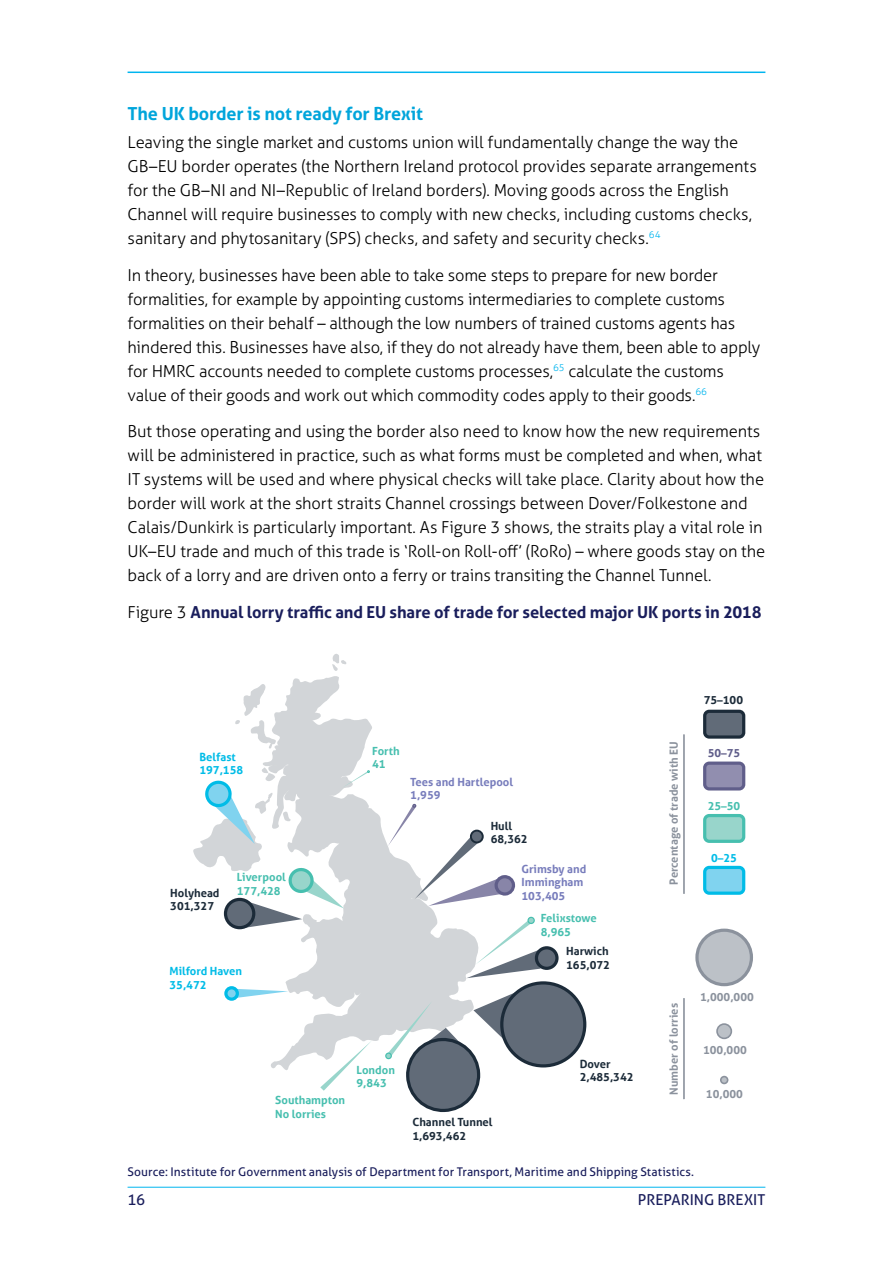
<style>
.page{position:relative;width:893px;height:1263px;background:#fff}
.page>*{position:absolute;margin:0;border:0;box-sizing:border-box;transform-origin:0 0}
.t1{font:700 18px "Aller";letter-spacing:-.01em;color:#00a5db}
.t2{font:300 16.5px/24px "Aller";letter-spacing:-.01em;color:#000}
.t3{font:700 16.5px "Aller";letter-spacing:-.005em;color:#1a1e5c}
.t4{font:15px "Aller";letter-spacing:.005em;color:#1a1e5c}
.t5{font:12px "Aller";letter-spacing:.005em;color:#1a1e5c}
.t6{font:700 11.25px/13.5px "Aller";color:#1c2b39}
.t7{font:700 11.25px/13.5px "Aller";color:#47bfaf}
.t8{font:700 11.25px "Aller";color:#8b929d}
.t9{font:700 11.25px/13.5px "Aller";color:#787dbc}
.t10{font:700 11.25px/13.5px "Aller";color:#00bce7}
.t11{font:700 11.25px "Aller";color:#605e8a}
.s1{font-weight:300;color:#000}
</style>
<div class="page">
<hr style="left:128px;top:1187px;width:637px;height:1px;background:#00b5ef">
<hr style="left:128px;top:72px;width:637px;height:1px;background:#00b5ef">
<svg style="left:263px;top:676px;width:205px;height:394px"></svg>
<svg style="left:235px;top:683px;width:44px;height:66px"></svg>
<svg style="left:332px;top:654px;width:15px;height:17px"></svg>
<div style="left:502px;top:983px;width:83px;height:83px;background:#616b78;border-radius:50%"></div>
<div style="left:500px;top:981px;width:86px;height:86px;border:3px solid #1c2b39;border-radius:50%"></div>
<div style="left:536px;top:948px;width:21px;height:20px;background:#616b78;border-radius:50%"></div>
<div style="left:535px;top:946px;width:24px;height:24px;border:3px solid #1c2b39;border-radius:50%"></div>
<div style="left:496px;top:876px;width:18px;height:18px;background:#8885a8;border-radius:50%"></div>
<div style="left:494px;top:875px;width:21px;height:21px;border:3px solid #605e8a;border-radius:50%"></div>
<div style="left:224px;top:898px;width:31px;height:31px;border:3px solid #1c2b39;border-radius:50%"></div>
<svg style="left:386px;top:988px;width:140px;height:125px"></svg>
<div style="left:385px;top:1052px;width:7px;height:7px;border:1px solid #47bfaf;border-radius:50%"></div>
<svg style="left:388px;top:804px;width:113px;height:102px"></svg>
<div style="left:705px;top:711px;width:39px;height:26px;background:#616b78;border-radius:5px"></div>
<div style="left:703px;top:710px;width:42px;height:29px;border:3px solid #1c2b39;border-radius:5px"></div>
<div style="left:705px;top:763px;width:39px;height:26px;background:#918eaf;border-radius:5px"></div>
<div style="left:703px;top:761px;width:42px;height:29px;border:3px solid #605e8a;border-radius:5px"></div>
<div style="left:705px;top:815px;width:39px;height:26px;background:#98d5cb;border-radius:5px"></div>
<div style="left:703px;top:814px;width:42px;height:29px;border:3px solid #47bfaf;border-radius:5px"></div>
<div style="left:705px;top:867px;width:39px;height:26px;background:#80d3ef;border-radius:5px"></div>
<div style="left:703px;top:866px;width:42px;height:29px;border:3px solid #00bce7;border-radius:5px"></div>
<div style="left:697px;top:930px;width:54px;height:55px;background:#bcc1c7;border-radius:50%"></div>
<div style="left:695px;top:928px;width:58px;height:58px;border:3px solid #8b929d;border-radius:50%"></div>
<div style="left:717px;top:1024px;width:14px;height:14px;background:#bcc1c7;border-radius:50%"></div>
<div style="left:716px;top:1023px;width:16px;height:16px;border:2px solid #8b929d;border-radius:50%"></div>
<div style="left:721px;top:1076px;width:7px;height:7px;background:#bcc1c7;border-radius:50%"></div>
<div style="left:720px;top:1076px;width:8px;height:8px;border:2px solid #8b929d;border-radius:50%"></div>
<svg style="left:320px;top:1040px;width:52px;height:51px"></svg>
<svg style="left:238px;top:989px;width:50px;height:9px"></svg>
<div style="left:226px;top:988px;width:11px;height:11px;background:#80d3ef;border-radius:50%"></div>
<div style="left:224px;top:986px;width:15px;height:15px;border:3px solid #00bce7;border-radius:50%"></div>
<svg style="left:463px;top:917px;width:78px;height:61px"></svg>
<div style="left:527px;top:917px;width:8px;height:7px;border:1px solid #47bfaf;border-radius:50%"></div>
<hr style="left:683px;top:998px;width:2px;height:101px;background:#8b929d">
<hr style="left:683px;top:734px;width:2px;height:160px;background:#8b929d">
<svg style="left:193px;top:767px;width:177px;height:161px"></svg>
<p class="t1" style="left:128px;top:102px;width:297px">The UK border is not ready for Brexit</p>
<p class="t2" style="left:128px;top:130px;width:631px">Leaving the single market and customs union will fundamentally change the way the GB–EU border operates (the Northern Ireland protocol provides separate arrangements for the GB–NI and NI–Republic of Ireland borders). Moving goods across the English Channel will require businesses to comply with new checks, including customs checks, sanitary and phytosanitary (SPS) checks, and safety and security checks.<sup>64</sup></p>
<p class="t2" style="left:128px;top:263px;width:634px">In theory, businesses have been able to take some steps to prepare for new border formalities, for example by appointing customs intermediaries to complete customs formalities on their behalf – although the low numbers of trained customs agents has hindered this. Businesses have also, if they do not already have them, been able to apply for HMRC accounts needed to complete customs processes,<sup>65</sup> calculate the customs value of their goods and work out which commodity codes apply to their goods.<sup>66</sup></p>
<p class="t2" style="left:128px;top:420px;width:639px">But those operating and using the border also need to know how the new requirements will be administered in practice, such as what forms must be completed and when, what IT systems will be used and where physical checks will take place. Clarity about how the border will work at the short straits Channel crossings between Dover/Folkestone and Calais/Dunkirk is particularly important. As Figure 3 shows, the straits play a vital role in UK–EU trade and much of this trade is ‘Roll-on Roll-off’ (RoRo) – where goods stay on the back of a lorry and are driven onto a ferry or trains transiting the Channel Tunnel.</p>
<p class="t3" style="left:128px;top:602px;width:635px"><span class="s1">Figure 3</span> Annual lorry traffic and EU share of trade for selected major UK ports in 2018</p>
<p class="t10" style="left:199px;top:750px;width:45px">Belfast<br>197,158</p>
<p class="t6" style="left:170px;top:886px;width:51px">Holyhead<br>301,327</p>
<p class="t7" style="left:237px;top:870px;width:50px">Liverpool<br>177,428</p>
<p class="t10" style="left:169px;top:964px;width:74px">Milford Haven<br>35,472</p>
<p class="t7" style="left:372px;top:744px;width:29px">Forth<br>41</p>
<p class="t9" style="left:410px;top:775px;width:104px">Tees and Hartlepool<br>1,959</p>
<p class="t6" style="left:491px;top:819px;width:39px">Hull<br>68,362</p>
<p class="t9" style="left:522px;top:862px;width:66px">Grimsby and<br>Immingham<br>103,405</p>
<p class="t7" style="left:541px;top:911px;width:58px">Felixstowe<br>8,965</p>
<p class="t6" style="left:566px;top:944px;width:45px">Harwich<br>165,072</p>
<p class="t7" style="left:275px;top:1093px;width:71px">Southampton<br>No lorries</p>
<p class="t7" style="left:357px;top:1063px;width:40px">London<br>9,843</p>
<p class="t6" style="left:412px;top:1115px;width:82px">Channel Tunnel<br>1,693,462</p>
<p class="t6" style="left:580px;top:1057px;width:55px">Dover<br>2,485,342</p>
<p class="t8" style="left:667px;top:885px;width:145px;rotate:-90deg">Percentage of trade with EU</p>
<p class="t6" style="left:704px;top:693px;width:41px">75–100</p>
<p class="t11" style="left:708px;top:746px;width:34px">50–75</p>
<p class="t7" style="left:708px;top:799px;width:34px">25–50</p>
<p class="t10" style="left:711px;top:851px;width:27px">0–25</p>
<p class="t8" style="left:667px;top:1095px;width:93px;rotate:-90deg">Number of lorries</p>
<p class="t8" style="left:700px;top:990px;width:55px">1,000,000</p>
<p class="t8" style="left:703px;top:1043px;width:45px">100,000</p>
<p class="t8" style="left:706px;top:1087px;width:39px">10,000</p>
<p class="t5" style="left:128px;top:1164px;width:568px">Source: Institute for Government analysis of Department for Transport, Maritime and Shipping Statistics.</p>
<p class="t4" style="left:128px;top:1190px;width:19px">16</p>
<p class="t4" style="left:638px;top:1190px;width:129px">PREPARING BREXIT</p>
</div>
